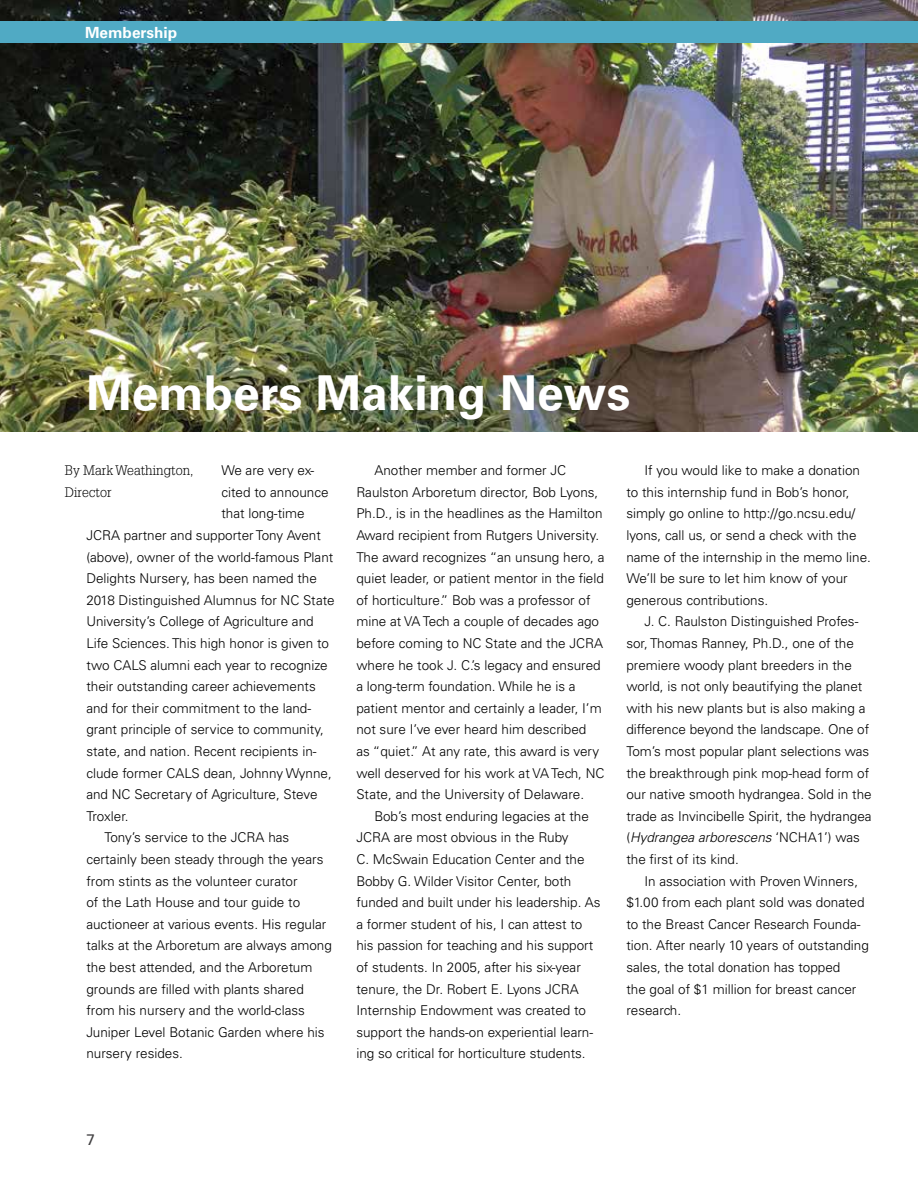
<style>
.page{position:relative;width:918px;height:1188px;background:#fff}
.page>*{position:absolute;margin:0;border:0;box-sizing:border-box;transform-origin:0 0}
.t1{font:700 48px "Univers LT Std";color:#fff}
.t2{font:700 15.3px "Univers LT Std";color:#fff}
.t3{font:15.3px "Univers LT Std";color:#414042}
.t4{font:300 13.5px/21.6px "Univers LT Std";color:#000}
.t5{font:300 13.5px/21.6px "Glypha LT Std";color:#000}
.s1{font-style:italic}
</style>
<div class="page">
<img style="left:0;top:0;width:918px;height:432px">
<div style="left:0;top:22px;width:918px;height:21px;background:#50aac4"></div>
<p class="t2" style="left:85px;top:24px;width:94px">Membership</p>
<h1 class="t1" style="left:86px;top:365px;width:546px">Members Making News</h1>
<p class="t4" style="left:221px;top:460px;width:94px">We are very ex-</p>
<p class="t4" style="left:221px;top:481px;width:109px">cited to announce</p>
<p class="t4" style="left:221px;top:503px;width:85px">that long-time</p>
<p class="t4" style="left:86px;top:524px;width:236px">JCRA partner and supporter Tony Avent</p>
<p class="t4" style="left:86px;top:546px;width:248px">(above), owner of the world-famous Plant</p>
<p class="t4" style="left:86px;top:568px;width:232px">Delights Nursery, has been named the</p>
<p class="t4" style="left:86px;top:589px;width:250px">2018 Distinguished Alumnus for NC State</p>
<p class="t4" style="left:86px;top:611px;width:229px">University’s College of Agriculture and</p>
<p class="t4" style="left:86px;top:632px;width:244px">Life Sciences. This high honor is given to</p>
<p class="t4" style="left:86px;top:654px;width:243px">two CALS alumni each year to recognize</p>
<p class="t4" style="left:86px;top:676px;width:231px">their outstanding career achievements</p>
<p class="t4" style="left:86px;top:697px;width:226px">and for their commitment to the land-</p>
<p class="t4" style="left:86px;top:719px;width:239px">grant principle of service to community,</p>
<p class="t4" style="left:86px;top:740px;width:232px">state, and nation. Recent recipients in-</p>
<p class="t4" style="left:86px;top:762px;width:247px">clude former CALS dean, Johnny Wynne,</p>
<p class="t4" style="left:86px;top:784px;width:233px">and NC Secretary of Agriculture, Steve</p>
<p class="t4" style="left:86px;top:805px;width:44px">Troxler.</p>
<p class="t4" style="left:104px;top:827px;width:187px">Tony’s service to the JCRA has</p>
<p class="t4" style="left:86px;top:848px;width:239px">certainly been steady through the years</p>
<p class="t4" style="left:86px;top:870px;width:213px">from stints as the volunteer curator</p>
<p class="t4" style="left:86px;top:892px;width:215px">of the Lath House and tour guide to</p>
<p class="t4" style="left:86px;top:913px;width:241px">auctioneer at various events. His regular</p>
<p class="t4" style="left:86px;top:935px;width:247px">talks at the Arboretum are always among</p>
<p class="t4" style="left:86px;top:956px;width:227px">the best attended, and the Arboretum</p>
<p class="t4" style="left:86px;top:978px;width:219px">grounds are filled with plants shared</p>
<p class="t4" style="left:86px;top:1000px;width:220px">from his nursery and the world-class</p>
<p class="t4" style="left:86px;top:1021px;width:240px">Juniper Level Botanic Garden where his</p>
<p class="t4" style="left:86px;top:1043px;width:98px">nursery resides.</p>
<p class="t5" style="left:65px;top:460px;width:130px">By Mark Weathington,<br>Director</p>
<p class="t4" style="left:356px;top:460px;width:250px;text-indent:18px">Another member and former JC Raulston Arboretum director, Bob Lyons, Ph.D., is in the headlines as the Hamilton Award recipient from Rutgers University.<br>The award recognizes “an unsung hero, a quiet leader, or patient mentor in the field of horticulture.” Bob was a professor of mine at VA Tech a couple of decades ago before coming to NC State and the JCRA where he took J. C.’s legacy and ensured a long-term foundation. While he is a patient mentor and certainly a leader, I’m not sure I’ve ever heard him described<br>as “quiet.” At any rate, this award is very well deserved for his work at VA Tech, NC State, and the University of Delaware.</p>
<p class="t4" style="left:356px;top:805px;width:246px;text-indent:18px">Bob’s most enduring legacies at the JCRA are most obvious in the Ruby<br>C. McSwain Education Center and the Bobby G. Wilder Visitor Center, both funded and built under his leadership. As a former student of his, I can attest to his passion for teaching and his support of students. In 2005, after his six-year tenure, the Dr. Robert E. Lyons JCRA Internship Endowment was created to support the hands-on experiential learn&shy;ing so critical for horticulture students.</p>
<p class="t4" style="left:626px;top:460px;width:246px;text-indent:18px">If you would like to make a donation to this internship fund in Bob’s honor, simply go online to http://go.ncsu.edu/ lyons, call us, or send a check with the name of the internship in the memo line.<br>We’ll be sure to let him know of your generous contributions.</p>
<p class="t4" style="left:626px;top:611px;width:247px;text-indent:18px">J. C. Raulston Distinguished Profes&shy;sor, Thomas Ranney, Ph.D., one of the premiere woody plant breeders in the world, is not only beautifying the planet with his new plants but is also making a difference beyond the landscape. One of Tom’s most popular plant selections was the breakthrough pink mop-head form of our native smooth hydrangea. Sold in the trade as Invincibelle Spirit, the hydrangea (<span class="s1">Hydrangea arborescens</span> ‘NCHA1’) was the first of its kind.</p>
<p class="t4" style="left:626px;top:870px;width:244px;text-indent:18px">In association with Proven Winners, $1.00 from each plant sold was donated to the Breast Cancer Research Founda&shy;tion. After nearly 10 years of outstanding sales, the total donation has topped<br>the goal of $1 million for breast cancer research.</p>
<p class="t3" style="left:86px;top:1130px;width:10px">7</p>
</div>
